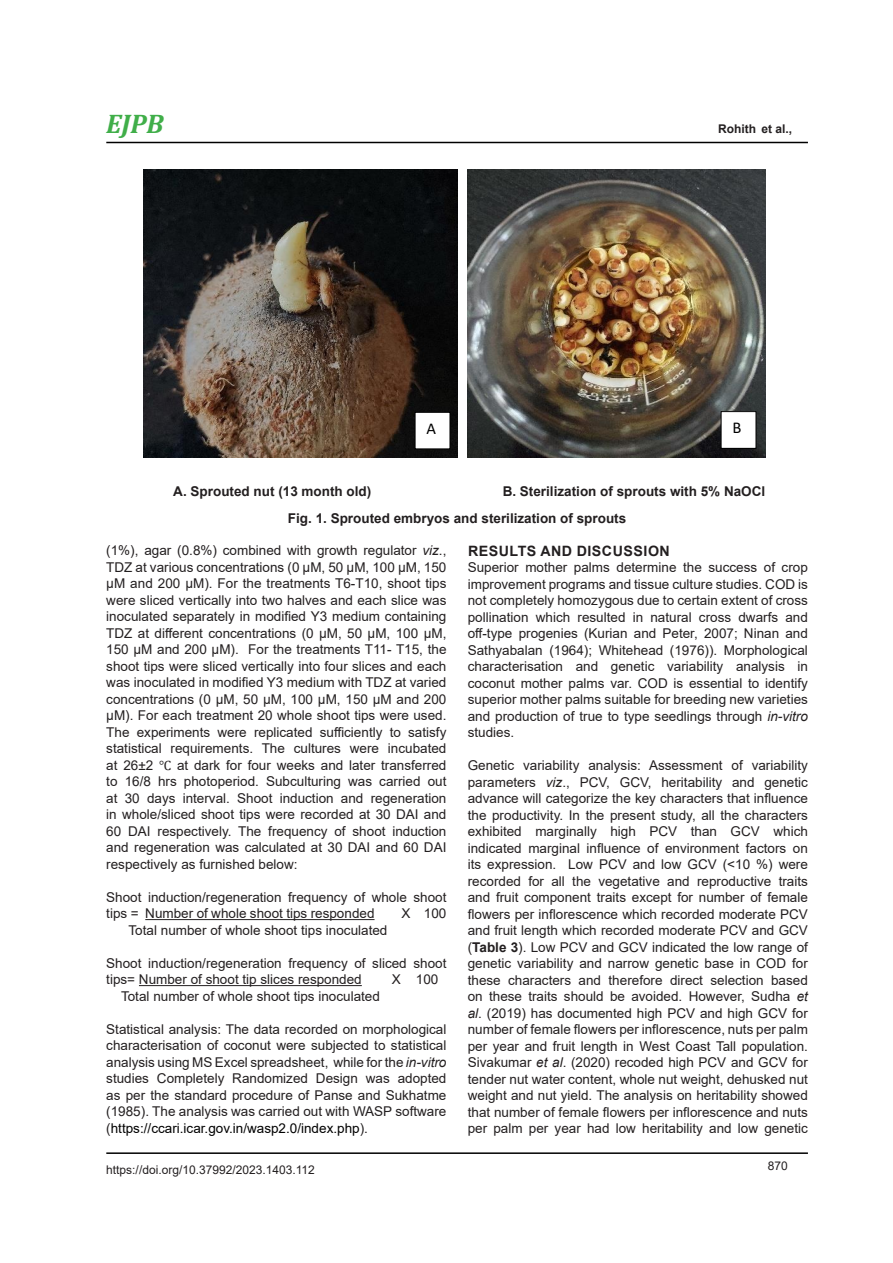
<style>
.page{position:relative;width:893px;height:1263px;background:#fff}
.page>*{position:absolute;margin:0;border:0;box-sizing:border-box;transform-origin:0 0}
.t1{font:italic 700 27px "Cambria";color:#40ae49}
.t2{font:16.5px "Calibri";color:#000}
.SubTitle{font:700 14.25px "Arial";letter-spacing:.035em;color:#231f20}
.body_text{font:13.5px/16.5px "Arial";color:#231f20;text-align:justify}
.body_text-2{font:700 13.5px "Arial";color:#231f20}
.t3{font:700 13.5px "Arial";color:#000}
.t4{font:12px "Arial";color:#231f20}
.t5{font:700 12px "Arial";color:#231f20}
.s1{font-style:italic}
.s2{font-family:"Cambria Math"}
.s3{font-weight:700}
.s4{color:#000}
</style>
<div class="page">
<hr style="left:106px;top:1152px;width:702px;height:2px;background:#000">
<hr style="left:106px;top:142px;width:702px;height:1px;background:#000">
<img style="left:144px;top:169px;width:313px;height:288px">
<img style="left:468px;top:169px;width:297px;height:288px">
<div style="left:415px;top:412px;width:35px;height:37px;background:#fff"></div>
<div style="left:721px;top:412px;width:35px;height:36px;background:#fff"></div>
<div style="left:721px;top:411px;width:35px;height:38px;border:1px solid #000"></div>
<hr style="left:145px;top:919px;width:230px;height:1px;background:#231f20">
<hr style="left:139px;top:985px;width:223px;height:1px;background:#231f20">
<h1 class="t1" style="left:106px;top:105px;width:59px">EJPB</h1>
<p class="t5" style="left:718px;top:121px;width:75px">Rohith et al.,</p>
<p class="t2" style="left:426px;top:417px;width:11px">A</p>
<p class="t2" style="left:732px;top:416px;width:11px">B</p>
<p class="body_text-2" style="left:173px;top:481px;width:200px">A. Sprouted nut (13 month old)</p>
<p class="body_text-2" style="left:503px;top:481px;width:264px">B. Sterilization of sprouts with 5% NaOCl</p>
<p class="body_text-2" style="left:288px;top:509px;width:340px">Fig. 1. Sprouted embryos and sterilization of sprouts</p>
<p class="body_text" style="left:106px;top:542px;width:342px">(1%), agar (0.8%) combined with growth regulator <span class="s1">viz</span>., TDZ at various concentrations (0 µM, 50 µM, 100 µM, 150 µM and 200 µM). For the treatments T6-T10, shoot tips were sliced vertically into two halves and each slice was inoculated separately in modified Y3 medium containing TDZ at different concentrations (0 µM, 50 µM, 100 µM, 150 µM and 200 µM). For the treatments T11- T15, the shoot tips were sliced vertically into four slices and each was inoculated in modified Y3 medium with TDZ at varied concentrations (0 µM, 50 µM, 100 µM, 150 µM and 200 µM). For each treatment 20 whole shoot tips were used.<br>The experiments were replicated sufficiently to satisfy statistical requirements. The cultures were incubated at 26±2 <span class="s2">℃</span> at dark for four weeks and later transferred to 16/8 hrs photoperiod. Subculturing was carried out at 30 days interval. Shoot induction and regeneration in whole/sliced shoot tips were recorded at 30 DAI and 60 DAI respectively. The frequency of shoot induction and regeneration was calculated at 30 DAI and 60 DAI respectively as furnished below:</p>
<p class="body_text" style="left:106px;top:888px;width:342px">Shoot induction/regeneration frequency of whole shoot tips = Number of whole shoot tips responded</p>
<p class="SubTitle" style="left:468px;top:541px;width:203px">RESULTS AND DISCUSSION</p>
<p class="body_text" style="left:468px;top:559px;width:342px">Superior mother palms determine the success of crop improvement programs and tissue culture studies. COD is not completely homozygous due to certain extent of cross pollination which resulted in natural cross dwarfs and off-type progenies (Kurian and Peter, 2007; Ninan and Sathyabalan (1964); Whitehead (1976)). Morphological characterisation and genetic variability analysis in coconut mother palms var. COD is essential to identify superior mother palms suitable for breeding new varieties and production of true to type seedlings through <span class="s1">in-vitro </span>studies.</p>
<p class="body_text" style="left:468px;top:757px;width:342px">Genetic variability analysis: Assessment of variability parameters <span class="s1">viz</span>., PCV, GCV, heritability and genetic advance will categorize the key characters that influence the productivity. In the present study, all the characters exhibited marginally high PCV than GCV which indicated marginal influence of environment factors on its expression. Low PCV and low GCV (&lt;10 %) were recorded for all the vegetative and reproductive traits and fruit component traits except for number of female flowers per inflorescence which recorded moderate PCV and fruit length which recorded moderate PCV and GCV (<span class="s3">Table 3</span>). Low PCV and GCV indicated the low range of genetic variability and narrow genetic base in COD for these characters and therefore direct selection based on these traits should be avoided. However, Sudha <span class="s1">et al</span>. (2019) has documented high PCV and high GCV for number of female flowers per inflorescence, nuts per palm per year and fruit length in West Coast Tall population.<br>Sivakumar <span class="s1">et al</span>. (2020) recoded high PCV and GCV for tender nut water content, whole nut weight, dehusked nut weight and nut yield. The analysis on heritability showed that number of female flowers per inflorescence and nuts per palm per year had low heritability and low genetic</p>
<p class="t3" style="left:237px;top:831px;width:435px">Fig 2. Mature embryo culture (whole embryos), A: 60 DAI, B: 90 DAI</p>
<p class="body_text" style="left:401px;top:905px;width:46px">X 100</p>
<p class="body_text" style="left:129px;top:921px;width:260px">Total number of whole shoot tips inoculated</p>
<p class="body_text" style="left:106px;top:954px;width:342px">Shoot induction/regeneration frequency of sliced shoot tips= Number of shoot tip slices responded</p>
<p class="body_text" style="left:392px;top:971px;width:48px">X 100</p>
<p class="body_text" style="left:121px;top:987px;width:260px">Total number of whole shoot tips inoculated</p>
<p class="body_text" style="left:106px;top:1020px;width:342px">Statistical analysis: The data recorded on morphological characterisation of coconut were subjected to statistical analysis using MS Excel spreadsheet, while for the <span class="s1">in-vitro </span>studies Completely Randomized Design was adopted as per the standard procedure of Panse and Sukhatme (1985). The analysis was carried out with WASP software (<span class="s4">https://ccari.icar.gov.in/wasp2.0/index.php</span>).</p>
<p class="t4" style="left:106px;top:1161px;width:210px">https://doi.org/10.37992/2023.1403.112</p>
<p class="t4" style="left:768px;top:1157px;width:22px">870</p>
</div>
